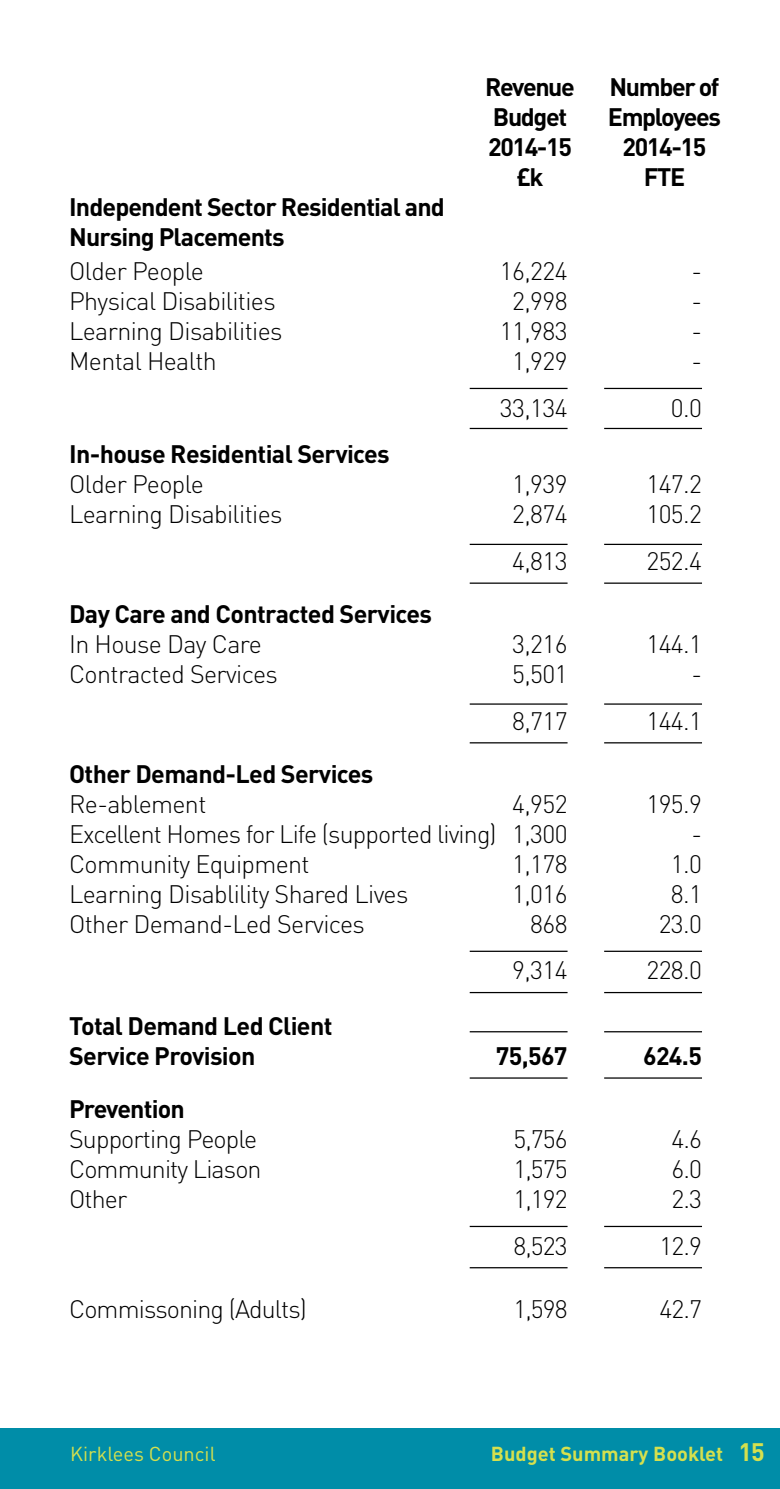
<style>
.page{position:relative;width:780px;height:1489px;background:#fff}
.page>*{position:absolute;margin:0;border:0;box-sizing:border-box;transform-origin:0 0}
.t1{font:300 25px "DIN";letter-spacing:-.025em;color:#000}
.t2{font:700 25px/30px "DIN";letter-spacing:-.035em;color:#000}
.t3{font:700 25px "DIN";letter-spacing:-.055em;color:#000}
.t4{font:700 20px "DIN";color:#d5e04e}
.t5{font:20px "DIN";color:#d5e04e}
.s1{font-size:25px}
</style>
<div class="page">
<div style="left:0;top:1427px;width:780px;height:61px;background:#008da8"></div>
<hr style="left:469px;top:388px;width:98px;height:1px;background:#000">
<hr style="left:604px;top:388px;width:98px;height:1px;background:#000">
<hr style="left:469px;top:428px;width:98px;height:1px;background:#000">
<hr style="left:604px;top:428px;width:98px;height:1px;background:#000">
<hr style="left:469px;top:543px;width:98px;height:2px;background:#000">
<hr style="left:604px;top:543px;width:98px;height:2px;background:#000">
<hr style="left:469px;top:582px;width:98px;height:1px;background:#000">
<hr style="left:604px;top:582px;width:98px;height:1px;background:#000">
<hr style="left:469px;top:703px;width:98px;height:1px;background:#000">
<hr style="left:604px;top:703px;width:98px;height:1px;background:#000">
<hr style="left:469px;top:742px;width:98px;height:1px;background:#000">
<hr style="left:604px;top:742px;width:98px;height:1px;background:#000">
<hr style="left:469px;top:950px;width:98px;height:1px;background:#000">
<hr style="left:604px;top:950px;width:98px;height:1px;background:#000">
<hr style="left:469px;top:991px;width:98px;height:2px;background:#000">
<hr style="left:604px;top:991px;width:98px;height:2px;background:#000">
<hr style="left:469px;top:1031px;width:98px;height:1px;background:#000">
<hr style="left:604px;top:1031px;width:98px;height:1px;background:#000">
<hr style="left:469px;top:1077px;width:98px;height:1px;background:#000">
<hr style="left:604px;top:1077px;width:98px;height:1px;background:#000">
<hr style="left:469px;top:1225px;width:98px;height:1px;background:#000">
<hr style="left:604px;top:1225px;width:98px;height:1px;background:#000">
<hr style="left:469px;top:1266px;width:98px;height:2px;background:#000">
<hr style="left:604px;top:1266px;width:98px;height:2px;background:#000">
<p class="t2" style="left:485px;top:71px;width:91px">Revenue</p>
<p class="t2" style="left:609px;top:71px;width:112px">Number of</p>
<p class="t2" style="left:493px;top:101px;width:76px">Budget</p>
<p class="t3" style="left:608px;top:100px;width:114px">Employees</p>
<p class="t2" style="left:488px;top:131px;width:85px">2014-15</p>
<p class="t2" style="left:622px;top:131px;width:85px">2014-15</p>
<p class="t2" style="left:516px;top:161px;width:29px">£k</p>
<p class="t2" style="left:643px;top:161px;width:43px">FTE</p>
<p class="t2" style="left:69px;top:191px;width:377px">Independent Sector Residential and<br>Nursing Placements</p>
<p class="t1" style="left:69px;top:254px;width:136px">Older People</p>
<p class="t1" style="left:500px;top:254px;width:69px">16,224</p>
<p class="t1" style="left:691px;top:254px;width:12px">-</p>
<p class="t1" style="left:69px;top:284px;width:208px">Physical Disabilities</p>
<p class="t1" style="left:512px;top:284px;width:57px">2,998</p>
<p class="t1" style="left:691px;top:284px;width:12px">-</p>
<p class="t1" style="left:69px;top:314px;width:215px">Learning Disabilities</p>
<p class="t1" style="left:500px;top:314px;width:69px">11,983</p>
<p class="t1" style="left:691px;top:314px;width:12px">-</p>
<p class="t1" style="left:69px;top:344px;width:149px">Mental Health</p>
<p class="t1" style="left:512px;top:344px;width:57px">1,929</p>
<p class="t1" style="left:691px;top:344px;width:12px">-</p>
<p class="t1" style="left:500px;top:391px;width:69px">33,134</p>
<p class="t1" style="left:671px;top:391px;width:33px">0.0</p>
<p class="t2" style="left:69px;top:438px;width:322px">In-house Residential Services</p>
<p class="t1" style="left:69px;top:467px;width:136px">Older People</p>
<p class="t1" style="left:512px;top:467px;width:57px">1,939</p>
<p class="t1" style="left:646px;top:467px;width:57px">147.2</p>
<p class="t1" style="left:69px;top:497px;width:215px">Learning Disabilities</p>
<p class="t1" style="left:512px;top:497px;width:57px">2,874</p>
<p class="t1" style="left:646px;top:497px;width:57px">105.2</p>
<p class="t1" style="left:512px;top:544px;width:57px">4,813</p>
<p class="t1" style="left:646px;top:544px;width:57px">252.4</p>
<p class="t2" style="left:69px;top:598px;width:364px">Day Care and Contracted Services</p>
<p class="t1" style="left:69px;top:627px;width:194px">In House Day Care</p>
<p class="t1" style="left:512px;top:627px;width:57px">3,216</p>
<p class="t1" style="left:646px;top:627px;width:57px">144.1</p>
<p class="t1" style="left:69px;top:657px;width:210px">Contracted Services</p>
<p class="t1" style="left:512px;top:657px;width:57px">5,501</p>
<p class="t1" style="left:691px;top:657px;width:12px">-</p>
<p class="t1" style="left:512px;top:704px;width:57px">8,717</p>
<p class="t1" style="left:646px;top:704px;width:57px">144.1</p>
<p class="t2" style="left:69px;top:757px;width:306px">Other Demand-Led Services</p>
<p class="t1" style="left:69px;top:786px;width:139px">Re-ablement</p>
<p class="t1" style="left:512px;top:786px;width:57px">4,952</p>
<p class="t1" style="left:646px;top:786px;width:57px">195.9</p>
<p class="t1" style="left:69px;top:816px;width:500px">Excellent Homes for Life (supported living) 1,300</p>
<p class="t1" style="left:691px;top:816px;width:12px">-</p>
<p class="t1" style="left:69px;top:846px;width:242px">Community Equipment</p>
<p class="t1" style="left:512px;top:846px;width:57px">1,178</p>
<p class="t1" style="left:671px;top:846px;width:33px">1.0</p>
<p class="t1" style="left:69px;top:876px;width:341px">Learning Disablility Shared Lives</p>
<p class="t1" style="left:512px;top:876px;width:57px">1,016</p>
<p class="t1" style="left:671px;top:876px;width:33px">8.1</p>
<p class="t1" style="left:69px;top:906px;width:297px">Other Demand-Led Services</p>
<p class="t1" style="left:530px;top:906px;width:39px">868</p>
<p class="t1" style="left:658px;top:906px;width:45px">23.0</p>
<p class="t1" style="left:512px;top:953px;width:57px">9,314</p>
<p class="t1" style="left:646px;top:953px;width:57px">228.0</p>
<p class="t2" style="left:69px;top:1009px;width:265px">Total Demand Led Client<br>Service Provision</p>
<p class="t2" style="left:495px;top:1039px;width:73px">75,567</p>
<p class="t2" style="left:643px;top:1039px;width:60px">624.5</p>
<p class="t2" style="left:69px;top:1092px;width:117px">Prevention</p>
<p class="t1" style="left:69px;top:1121px;width:189px">Supporting People</p>
<p class="t1" style="left:513px;top:1121px;width:56px">5,756</p>
<p class="t1" style="left:671px;top:1121px;width:32px">4.6</p>
<p class="t1" style="left:69px;top:1151px;width:194px">Community Liason</p>
<p class="t1" style="left:513px;top:1151px;width:56px">1,575</p>
<p class="t1" style="left:671px;top:1151px;width:32px">6.0</p>
<p class="t1" style="left:69px;top:1181px;width:60px">Other</p>
<p class="t1" style="left:513px;top:1181px;width:56px">1,192</p>
<p class="t1" style="left:671px;top:1181px;width:32px">2.3</p>
<p class="t1" style="left:513px;top:1228px;width:56px">8,523</p>
<p class="t1" style="left:659px;top:1228px;width:44px">12.9</p>
<p class="t1" style="left:69px;top:1291px;width:239px">Commissoning (Adults)</p>
<p class="t1" style="left:513px;top:1291px;width:56px">1,598</p>
<p class="t1" style="left:659px;top:1291px;width:44px">42.7</p>
<p class="t5" style="left:70px;top:1442px;width:147px">Kirklees Council</p>
<p class="t4" style="left:491px;top:1440px;width:275px">Budget Summary Booklet <span class="s1">15</span></p>
</div>
